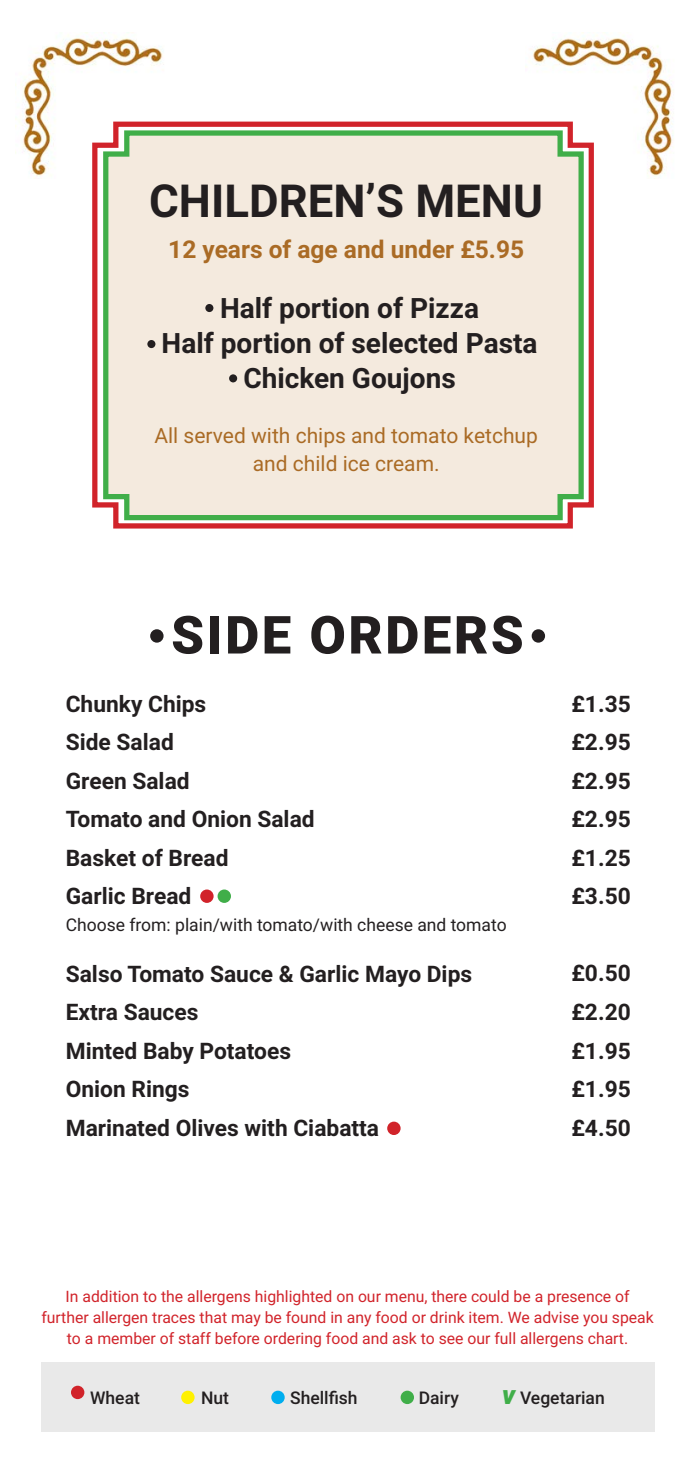
<style>
.page{position:relative;width:695px;height:1474px;background:#fff}
.page>*{position:absolute;margin:0;border:0;box-sizing:border-box;transform-origin:0 0}
.t1{font:900 52.5px "Roboto";letter-spacing:.05em;color:#231f20}
.t2{font:700 45.5px "Roboto";color:#231f20}
.t3{font:700 28px "Roboto";color:#231f20}
.t4{font:italic 900 26.25px "Roboto";color:#40ae49}
.t5{font:700 24.5px "Roboto";color:#aa6b25}
.t6{font:700 22.75px "Roboto";color:#231f20}
.t7{font:21px "Roboto";color:#aa6b25}
.t8{font:17.5px "Roboto";color:#231f20}
.t9{font:500 17.5px "Roboto";color:#231f20}
.t10{font:15.75px/21px "Roboto";color:#d1232a;text-align:center}
</style>
<div class="page">
<img style="left:525px;top:32px;width:148px;height:147px">
<img style="left:20px;top:32px;width:143px;height:147px">
<svg style="left:90px;top:119px;width:506px;height:410px"></svg>
<svg style="left:100px;top:128px;width:486px;height:395px;background:#ebe6d7"></svg>
<div style="left:150px;top:629px;width:13px;height:13px;background:#231f20;border-radius:50%"></div>
<div style="left:531px;top:629px;width:14px;height:13px;background:#231f20;border-radius:50%"></div>
<div style="left:205px;top:304px;width:8px;height:8px;background:#231f20;border-radius:50%"></div>
<div style="left:147px;top:340px;width:8px;height:8px;background:#231f20;border-radius:50%"></div>
<div style="left:229px;top:374px;width:8px;height:8px;background:#231f20;border-radius:50%"></div>
<div style="left:41px;top:1362px;width:613px;height:69px;background:#e9e9e9"></div>
<div style="left:71px;top:1385px;width:13px;height:13px;background:#d1232a;border-radius:50%"></div>
<div style="left:181px;top:1390px;width:13px;height:13px;background:#fff101;border-radius:50%"></div>
<div style="left:271px;top:1390px;width:13px;height:13px;background:#00aeef;border-radius:50%"></div>
<div style="left:400px;top:1390px;width:14px;height:13px;background:#40ae49;border-radius:50%"></div>
<div style="left:387px;top:1121px;width:13px;height:13px;background:#d1232a;border-radius:50%"></div>
<div style="left:200px;top:889px;width:13px;height:13px;background:#d1232a;border-radius:50%"></div>
<div style="left:217px;top:889px;width:14px;height:13px;background:#40ae49;border-radius:50%"></div>
<p class="t2" style="left:149px;top:168px;width:395px">CHILDREN’S MENU</p>
<p class="t5" style="left:168px;top:232px;width:357px">12 years of age and under £5.95</p>
<p class="t3" style="left:220px;top:289px;width:260px">Half portion of Pizza</p>
<p class="t3" style="left:161px;top:324px;width:377px">Half portion of selected Pasta</p>
<p class="t3" style="left:243px;top:359px;width:214px">Chicken Goujons</p>
<p class="t7" style="left:154px;top:420px;width:385px">All served with chips and tomato ketchup</p>
<p class="t7" style="left:253px;top:448px;width:188px">and child ice cream.</p>
<p class="t1" style="left:171px;top:598px;width:354px">SIDE ORDERS</p>
<p class="t6" style="left:66px;top:688px;width:142px">Chunky Chips</p>
<p class="t6" style="left:66px;top:726px;width:110px">Side Salad</p>
<p class="t6" style="left:66px;top:765px;width:125px">Green Salad</p>
<p class="t6" style="left:66px;top:803px;width:250px">Tomato and Onion Salad</p>
<p class="t6" style="left:66px;top:842px;width:164px">Basket of Bread</p>
<p class="t6" style="left:66px;top:880px;width:127px">Garlic Bread</p>
<p class="t8" style="left:66px;top:912px;width:442px">Choose from: plain/with tomato/with cheese and tomato</p>
<p class="t6" style="left:66px;top:957px;width:408px">Salso Tomato Sauce &amp; Garlic Mayo Dips</p>
<p class="t6" style="left:66px;top:996px;width:134px">Extra Sauces</p>
<p class="t6" style="left:66px;top:1034px;width:227px">Minted Baby Potatoes</p>
<p class="t6" style="left:66px;top:1073px;width:125px">Onion Rings</p>
<p class="t6" style="left:66px;top:1111px;width:315px">Marinated Olives with Ciabatta</p>
<p class="t6" style="left:571px;top:688px;width:61px">£1.35</p>
<p class="t6" style="left:571px;top:726px;width:61px">£2.95</p>
<p class="t6" style="left:571px;top:765px;width:61px">£2.95</p>
<p class="t6" style="left:571px;top:803px;width:61px">£2.95</p>
<p class="t6" style="left:571px;top:841px;width:61px">£1.25</p>
<p class="t6" style="left:571px;top:880px;width:61px">£3.50</p>
<p class="t6" style="left:571px;top:957px;width:61px">£0.50</p>
<p class="t6" style="left:571px;top:995px;width:61px">£2.20</p>
<p class="t6" style="left:571px;top:1034px;width:61px">£1.95</p>
<p class="t6" style="left:571px;top:1072px;width:61px">£1.95</p>
<p class="t6" style="left:571px;top:1111px;width:61px">£4.50</p>
<p class="t10" style="left:41px;top:1285px;width:614px">In addition to the allergens highlighted on our menu, there could be a presence of further allergen traces that may be found in any food or drink item. We advise you speak to a member of staff before ordering food and ask to see our full allergens chart.</p>
<p class="t9" style="left:90px;top:1384px;width:51px">Wheat</p>
<p class="t9" style="left:201px;top:1384px;width:29px">Nut</p>
<p class="t9" style="left:290px;top:1384px;width:69px">Shellfish</p>
<p class="t9" style="left:418px;top:1384px;width:42px">Dairy</p>
<p class="t9" style="left:520px;top:1384px;width:86px">Vegetarian</p>
<p class="t4" style="left:502px;top:1376px;width:15px">v</p>
</div>
